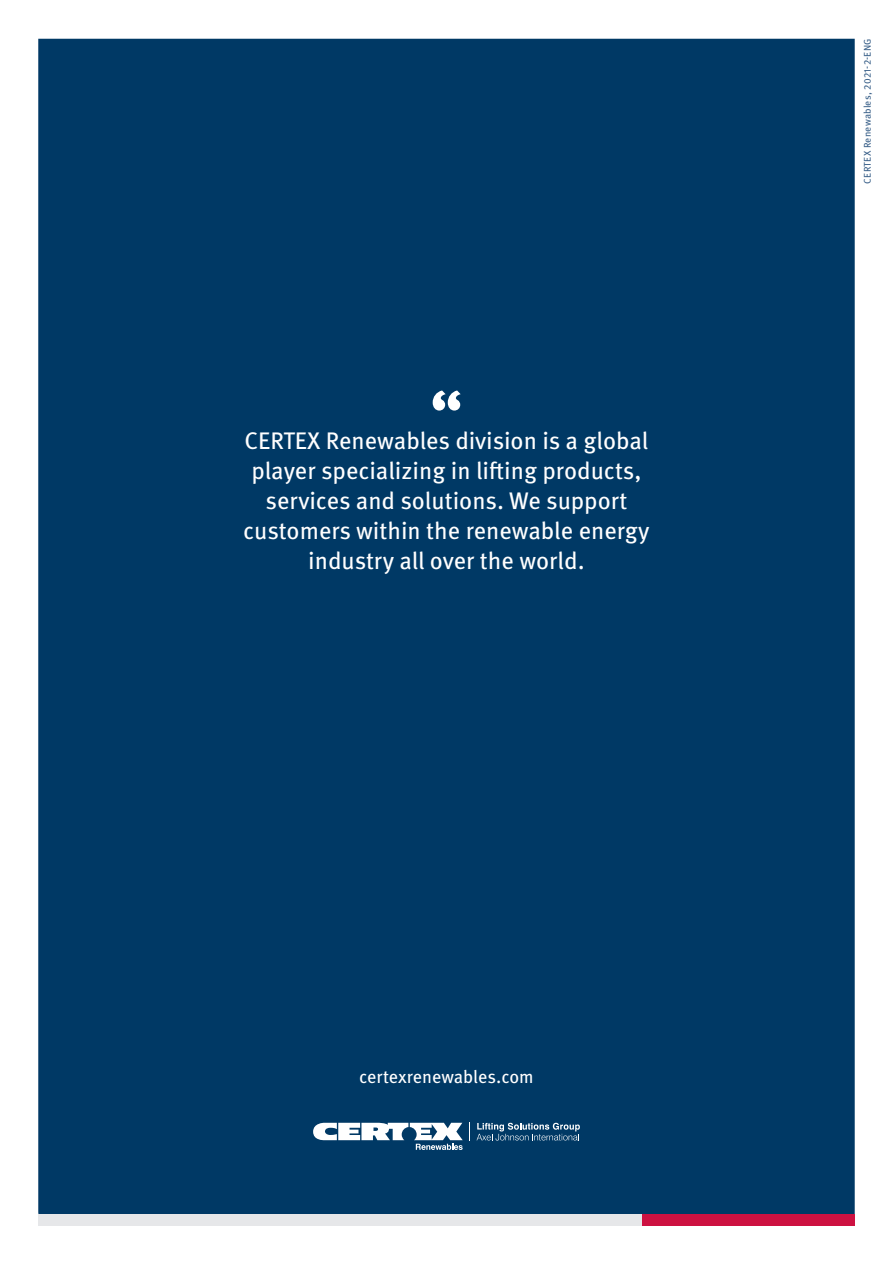
<style>
.page{position:relative;width:893px;height:1263px;background:#fff}
.page>*{position:absolute;margin:0;border:0;box-sizing:border-box;transform-origin:0 0}
.t1{font:700 66.75px "Meta Pro";color:#fff}
.t2{font:24px "Meta Pro";color:#fff}
.t3{font:18px "Meta Pro";letter-spacing:-.005em;color:#fff}
.t4{font:9.75px "Meta Pro";letter-spacing:.025em;color:#385f88}
</style>
<div class="page">
<div style="left:38px;top:39px;width:817px;height:1175px;background:#003965"></div>
<div style="left:38px;top:1214px;width:604px;height:12px;background:#e6e7e9"></div>
<div style="left:642px;top:1214px;width:213px;height:12px;background:#cd1141"></div>
<svg style="left:477px;top:1123px;width:103px;height:17px;background:#3e698a"></svg>
<svg style="left:469px;top:1123px;width:1px;height:18px"></svg>
<svg style="left:313px;top:1123px;width:150px;height:27px"></svg>
<p class="t1" style="left:430px;top:363px;width:34px">“</p>
<p class="t2" style="left:244px;top:423px;width:406px">CERTEX Renewables division is a global</p>
<p class="t2" style="left:251px;top:453px;width:392px">player specializing in lifting products,</p>
<p class="t2" style="left:265px;top:483px;width:363px">services and solutions. We support</p>
<p class="t2" style="left:243px;top:513px;width:408px">customers within the renewable energy</p>
<p class="t2" style="left:308px;top:543px;width:278px">industry all over the world.</p>
<p class="t3" style="left:359px;top:1063px;width:176px">certexrenewables.com</p>
<p class="t4" style="left:860px;top:184px;width:147px;rotate:-90deg">CERTEX Renewables, 2021-2-ENG</p>
</div>
